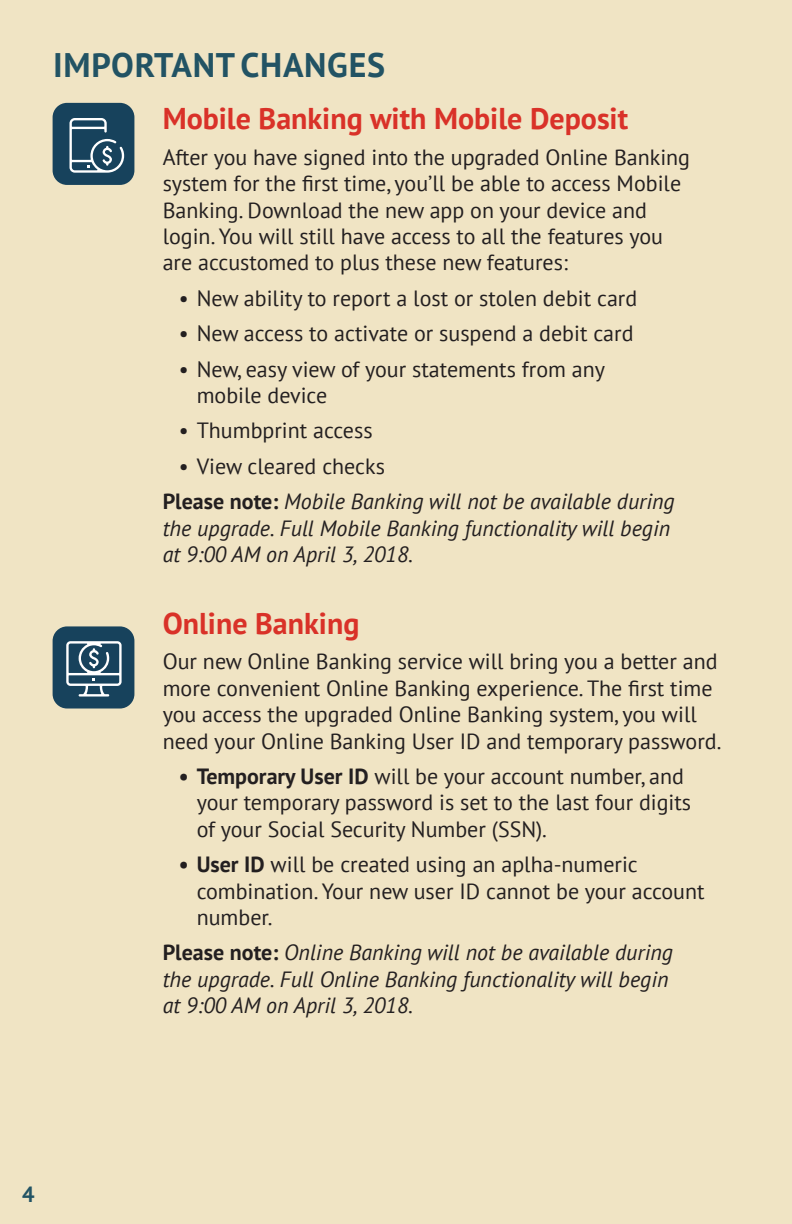
<style>
.page{position:relative;width:792px;height:1224px;background:#f0e4c4}
.page>*{position:absolute;margin:0;border:0;box-sizing:border-box;transform-origin:0 0}
.MajorHead{font:700 34px "PT Sans";letter-spacing:.02em;color:#225364}
.t1{font:700 30px "PT Sans";color:#d93128}
.t2{font:22px/26.4px "PT Sans";color:#231f20}
.t3{font:italic 22px/26.4px "PT Sans";color:#231f20}
.MajorHead-2{font:700 22px "PT Sans";color:#225364}
.s1{font-weight:700;font-style:normal}
.s2{font-weight:700}
</style>
<div class="page">
<div style="left:53px;top:626px;width:81px;height:82px;background:#17425c;border-radius:14px"></div>
<svg style="left:66px;top:641px;width:56px;height:56px"></svg>
<div style="left:53px;top:103px;width:81px;height:82px;background:#17425c;border-radius:14px"></div>
<svg style="left:70px;top:118px;width:54px;height:55px"></svg>
<p class="MajorHead" style="left:53px;top:43px;width:333px">IMPORTANT CHANGES</p>
<p class="t1" style="left:163px;top:99px;width:467px">Mobile Banking with Mobile Deposit</p>
<p class="t2" style="left:163px;top:143px;width:529px">After you have signed into the upgraded Online Banking system for the first time, you’ll be able to access Mobile Banking. Download the new app on your device and login. You will still have access to all the features you are accustomed to plus these new features:</p>
<p class="t2" style="left:179px;top:284px;width:460px">• New ability to report a lost or stolen debit card</p>
<p class="t2" style="left:179px;top:320px;width:456px">• New access to activate or suspend a debit card</p>
<p class="t2" style="left:197px;top:355px;width:410px;text-indent:-18px">• New, easy view of your statements from any mobile device</p>
<p class="t2" style="left:179px;top:417px;width:195px">• Thumbprint access</p>
<p class="t2" style="left:179px;top:452px;width:208px">• View cleared checks</p>
<p class="t3" style="left:163px;top:488px;width:514px"><span class="s1">Please note:</span> Mobile Banking will not be available during the upgrade. Full Mobile Banking functionality will begin at 9:00 AM on April 3, 2018.</p>
<p class="t1" style="left:163px;top:604px;width:198px">Online Banking</p>
<p class="t2" style="left:163px;top:648px;width:560px">Our new Online Banking service will bring you a better and more convenient Online Banking experience. The first time you access the upgraded Online Banking system, you will need your Online Banking User ID and temporary password.</p>
<p class="t2" style="left:197px;top:763px;width:496px;text-indent:-18px"><span class="s2">• Temporary User ID</span> will be your account number, and your temporary password is set to the last four digits of your Social Security Number (SSN).</p>
<p class="t2" style="left:197px;top:851px;width:509px;text-indent:-18px"><span class="s2">• User ID</span> will be created using an aplha-numeric combination. Your new user ID cannot be your account number.</p>
<p class="t3" style="left:163px;top:939px;width:512px"><span class="s1">Please note:</span> Online Banking will not be available during the upgrade. Full Online Banking functionality will begin at 9:00 AM on April 3, 2018.</p>
<p class="MajorHead-2" style="left:22px;top:1180px;width:14px">4</p>
</div>
